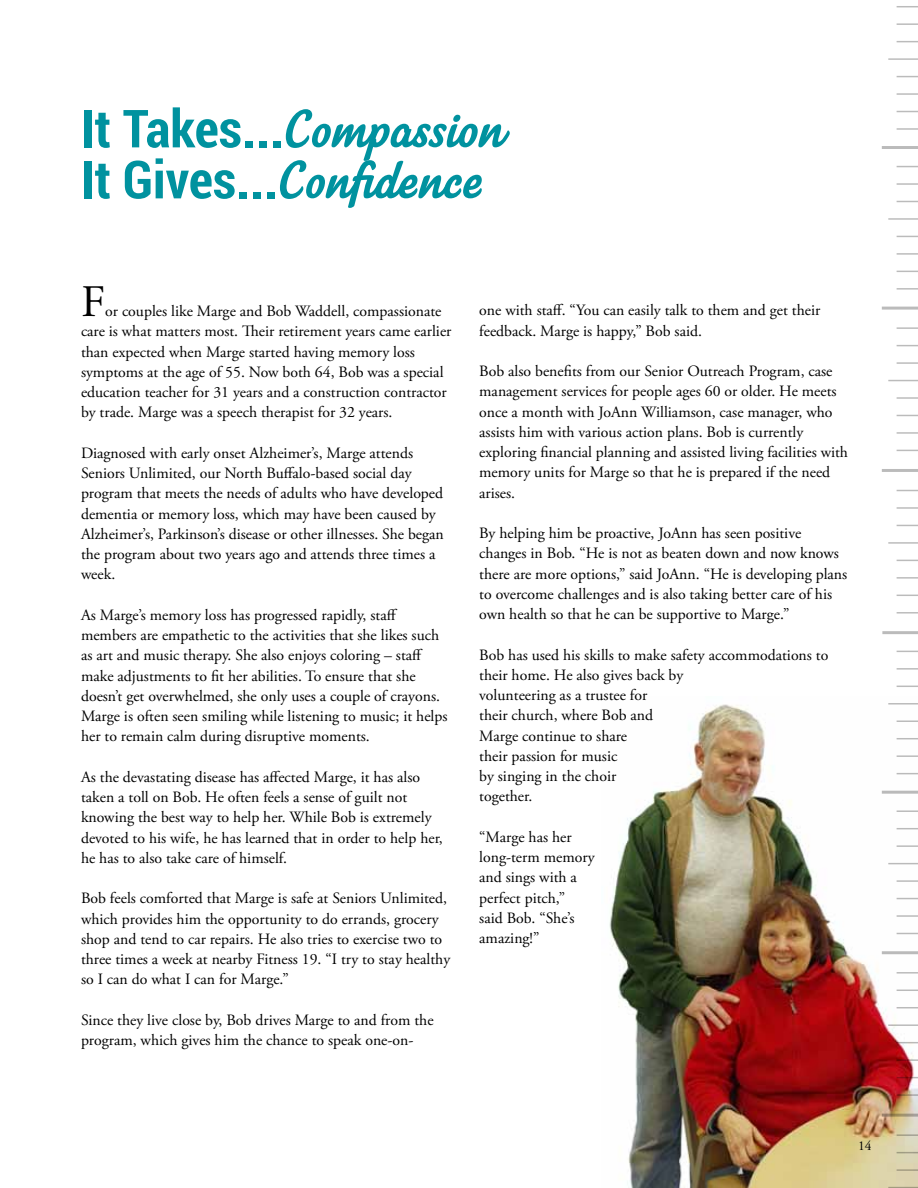
<style>
.page{position:relative;width:918px;height:1188px;background:#fff}
.page>*{position:absolute;margin:0;border:0;box-sizing:border-box;transform-origin:0 0}
.t1{font:700 condensed 52.5px/51px "Roboto";color:#00929f}
.t2{font:45px "Adobe Garamond Pro";color:#000}
.t3{font:15.75px/20.2px "Adobe Garamond Pro";color:#000}
.t4{font:13.5px "Adobe Garamond Pro";color:#000}
.s1{font-family:"Paname FY";font-weight:400;font-stretch:normal;font-size:58.5px}
</style>
<div class="page">
<img style="left:609px;top:704px;width:309px;height:484px">
<hr style="left:882px;top:307px;width:36px;height:3px;background:#000">
<hr style="left:882px;top:146px;width:36px;height:3px;background:#000">
<svg style="left:897px;top:6px;width:21px;height:1px"></svg>
<hr style="left:897px;top:23px;width:21px;height:2px;background:#000">
<svg style="left:897px;top:41px;width:21px;height:1px"></svg>
<hr style="left:888px;top:58px;width:30px;height:2px;background:#000">
<svg style="left:897px;top:76px;width:21px;height:1px"></svg>
<hr style="left:897px;top:93px;width:21px;height:2px;background:#000">
<svg style="left:897px;top:111px;width:21px;height:1px"></svg>
<hr style="left:897px;top:128px;width:21px;height:2px;background:#000">
<svg style="left:897px;top:166px;width:21px;height:1px"></svg>
<hr style="left:897px;top:183px;width:21px;height:2px;background:#000">
<svg style="left:897px;top:201px;width:21px;height:1px"></svg>
<hr style="left:888px;top:218px;width:30px;height:2px;background:#000">
<svg style="left:897px;top:236px;width:21px;height:1px"></svg>
<hr style="left:897px;top:253px;width:21px;height:2px;background:#000">
<svg style="left:897px;top:271px;width:21px;height:1px"></svg>
<hr style="left:897px;top:288px;width:21px;height:2px;background:#000">
<hr style="left:897px;top:327px;width:21px;height:2px;background:#000">
<svg style="left:897px;top:345px;width:21px;height:1px"></svg>
<hr style="left:897px;top:362px;width:21px;height:2px;background:#000">
<hr style="left:888px;top:380px;width:30px;height:1px;background:#000">
<hr style="left:897px;top:397px;width:21px;height:2px;background:#000">
<svg style="left:897px;top:415px;width:21px;height:1px"></svg>
<hr style="left:897px;top:432px;width:21px;height:2px;background:#000">
<svg style="left:897px;top:450px;width:21px;height:1px"></svg>
<hr style="left:882px;top:469px;width:36px;height:3px;background:#000">
<svg style="left:897px;top:490px;width:21px;height:1px"></svg>
<hr style="left:897px;top:507px;width:21px;height:2px;background:#000">
<svg style="left:897px;top:525px;width:21px;height:1px"></svg>
<hr style="left:888px;top:542px;width:30px;height:2px;background:#000">
<svg style="left:897px;top:560px;width:21px;height:1px"></svg>
<hr style="left:897px;top:577px;width:21px;height:2px;background:#000">
<svg style="left:897px;top:595px;width:21px;height:1px"></svg>
<hr style="left:897px;top:612px;width:21px;height:2px;background:#000">
<hr style="left:882px;top:951px;width:36px;height:3px;background:#000">
<hr style="left:882px;top:791px;width:36px;height:3px;background:#000">
<hr style="left:882px;top:631px;width:36px;height:3px;background:#000">
<svg style="left:897px;top:651px;width:21px;height:1px"></svg>
<hr style="left:897px;top:668px;width:21px;height:2px;background:#000">
<svg style="left:897px;top:686px;width:21px;height:1px"></svg>
<hr style="left:888px;top:703px;width:30px;height:2px;background:#000">
<hr style="left:897px;top:720px;width:21px;height:2px;background:#000">
<svg style="left:897px;top:738px;width:21px;height:1px"></svg>
<hr style="left:897px;top:755px;width:21px;height:2px;background:#000">
<svg style="left:897px;top:773px;width:21px;height:1px"></svg>
<hr style="left:897px;top:810px;width:21px;height:2px;background:#000">
<svg style="left:897px;top:828px;width:21px;height:1px"></svg>
<hr style="left:897px;top:845px;width:21px;height:2px;background:#000">
<hr style="left:888px;top:863px;width:30px;height:1px;background:#000">
<hr style="left:897px;top:880px;width:21px;height:2px;background:#000">
<svg style="left:897px;top:898px;width:21px;height:1px"></svg>
<hr style="left:897px;top:915px;width:21px;height:2px;background:#000">
<svg style="left:897px;top:933px;width:21px;height:1px"></svg>
<hr style="left:897px;top:972px;width:21px;height:2px;background:#000">
<svg style="left:897px;top:990px;width:21px;height:1px"></svg>
<svg style="left:897px;top:1007px;width:21px;height:1px"></svg>
<hr style="left:888px;top:1024px;width:30px;height:2px;background:#000">
<svg style="left:897px;top:1042px;width:21px;height:1px"></svg>
<hr style="left:897px;top:1059px;width:21px;height:2px;background:#000">
<svg style="left:897px;top:1077px;width:21px;height:1px"></svg>
<hr style="left:897px;top:1094px;width:21px;height:2px;background:#000">
<hr style="left:882px;top:1114px;width:36px;height:3px;background:#000">
<hr style="left:897px;top:1134px;width:21px;height:2px;background:#000">
<svg style="left:897px;top:1152px;width:21px;height:1px"></svg>
<hr style="left:897px;top:1169px;width:21px;height:2px;background:#000">
<hr style="left:888px;top:1187px;width:30px;height:1px;background:#000">
<h1 class="t1" style="left:81px;top:101px;width:424px">It Takes...<span class="s1">Compassion<br></span>It Gives...<span class="s1">Confidence</span></h1>
<h2 class="t2" style="left:81px;top:275px;width:26px">F</h2>
<p class="t3" style="left:81px;top:302px;width:372px;text-indent:24px">or couples like Marge and Bob Waddell, compassionate care is what matters most. Their retirement years came earlier than expected when Marge started having memory loss symptoms at the age of 55. Now both 64, Bob was a special education teacher for 31 years and a construction contractor by trade. Marge was a speech therapist for 32 years.</p>
<p class="t3" style="left:81px;top:443px;width:364px">Diagnosed with early onset Alzheimer’s, Marge attends Seniors Unlimited, our North Buffalo-based social day program that meets the needs of adults who have developed dementia or memory loss, which may have been caused by Alzheimer’s, Parkinson’s disease or other illnesses. She began the program about two years ago and attends three times a week.</p>
<p class="t3" style="left:81px;top:605px;width:368px">As Marge’s memory loss has progressed rapidly, staff members are empathetic to the activities that she likes such as art and music therapy. She also enjoys coloring – staff make adjustments to fit her abilities. To ensure that she doesn’t get overwhelmed, she only uses a couple of crayons.<br>Marge is often seen smiling while listening to music; it helps her to remain calm during disruptive moments.</p>
<p class="t3" style="left:81px;top:767px;width:363px">As the devastating disease has affected Marge, it has also taken a toll on Bob. He often feels a sense of guilt not knowing the best way to help her. While Bob is extremely devoted to his wife, he has learned that in order to help her, he has to also take care of himself.</p>
<p class="t3" style="left:81px;top:889px;width:371px">Bob feels comforted that Marge is safe at Seniors Unlimited, which provides him the opportunity to do errands, grocery shop and tend to car repairs. He also tries to exercise two to three times a week at nearby Fitness 19. “I try to stay healthy so I can do what I can for Marge.”</p>
<p class="t3" style="left:81px;top:1010px;width:354px">Since they live close by, Bob drives Marge to and from the program, which gives him the chance to speak one-on-</p>
<p class="t3" style="left:479px;top:301px;width:343px">one with staff. “You can easily talk to them and get their feedback. Marge is happy,” Bob said.</p>
<p class="t3" style="left:479px;top:361px;width:370px">Bob also benefits from our Senior Outreach Program, case management services for people ages 60 or older. He meets once a month with JoAnn Williamson, case manager, who assists him with various action plans. Bob is currently exploring financial planning and assisted living facilities with memory units for Marge so that he is prepared if the need arises.</p>
<p class="t3" style="left:479px;top:523px;width:370px">By helping him be proactive, JoAnn has seen positive changes in Bob. “He is not as beaten down and now knows there are more options,” said JoAnn. “He is developing plans to overcome challenges and is also taking better care of his own health so that he can be supportive to Marge.”</p>
<p class="t3" style="left:479px;top:645px;width:351px">Bob has used his skills to make safety accommodations to their home. He also gives back by<br>volunteering as a trustee for<br>their church, where Bob and<br>Marge continue to share<br>their passion for music<br>by singing in the choir<br>together.</p>
<p class="t3" style="left:479px;top:827px;width:117px">“Marge has her long-term memory and sings with a perfect pitch,”<br>said Bob. “She’s amazing!”</p>
<p class="t4" style="left:858px;top:1137px;width:15px">14</p>
</div>
